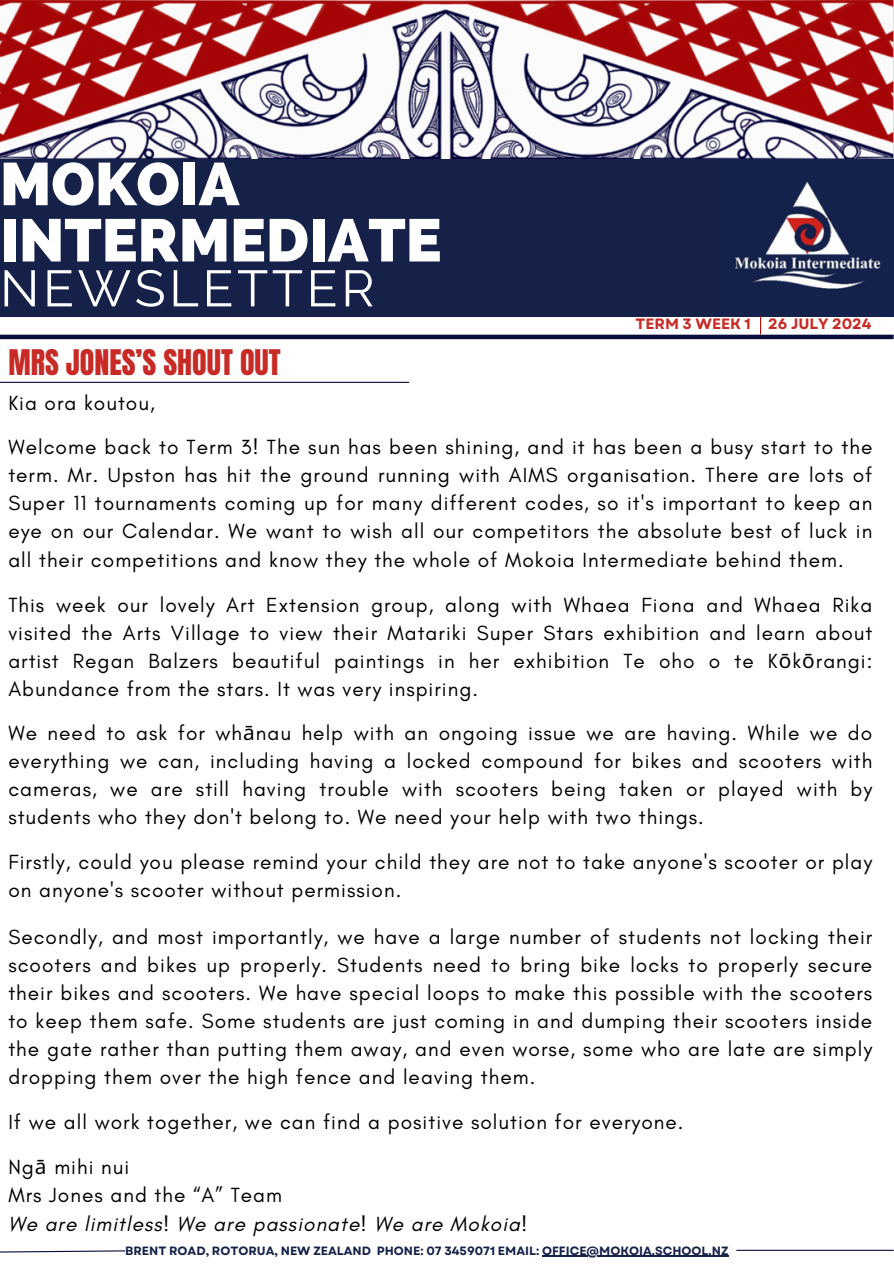
<style>
.page{position:relative;width:894px;height:1264px;background:#fff}
.page>*{position:absolute;margin:0;border:0;box-sizing:border-box;transform-origin:0 0}
.t1{font:800 60px/56.2px "Raleway";color:#fff}
.t2{font:51px "Raleway";letter-spacing:.07em;color:#fff}
.t3{font:30px "Anton";color:#c82a25}
.t4{font:20.85px/28.2px "Glacial Indifference";letter-spacing:.05em;color:#000;text-align:justify}
.t5{font:italic 20.85px/28.2px "Glacial Indifference";letter-spacing:.05em;color:#000}
.t6{font:700 15px "Garet";color:#c82a25}
.t7{font:700 12px "Garet";color:#16214a}
.s1{font-family:"Noto Sans"}
.s2{font-style:normal}
.s3{font-family:"Noto Sans";font-style:normal}
</style>
<div class="page">
<div style="left:0;top:0;width:893px;height:316px;background:#16214a"></div>
<hr style="left:0;top:382px;width:409px;height:1px;background:#090d3c">
<hr style="left:736px;top:1249px;width:157px;height:1px;background:#090d3c">
<img style="left:734px;top:182px;width:147px;height:134px">
<hr style="left:0;top:335px;width:893px;height:4px;background:#090d3c">
<svg style="left:0;top:1250px;width:126px;height:3px"></svg>
<img style="left:0;top:0;width:893px;height:159px">
<hr style="left:542px;top:1255px;width:186px;height:1px;background:#16214a">
<h4 class="t1" style="left:0;top:156px;width:443px">MOKOIA<br>INTERMEDIATE</h4>
<h4 class="t2" style="left:0;top:258px;width:376px">NEWSLETTER</h4>
<h4 class="t3" style="left:8px;top:341px;width:274px">MRS JONES’S SHOUT OUT</h4>
<p class="t6" style="left:635px;top:313px;width:237px">TERM 3 WEEK 1 26 JULY 2024</p>
<p class="t4" style="left:8px;top:389px;width:148px">Kia ora koutou,</p>
<h2 class="t4" style="left:8px;top:432px;width:865px">Welcome back to Term 3! The sun has been shining, and it has been a busy start to the term. Mr. Upston has hit the ground running with AIMS organisation. There are lots of Super 11 tournaments coming up for many different codes, so it's important to keep an eye on our Calendar. We want to wish all our competitors the absolute best of luck in all their competitions and know they the whole of Mokoia Intermediate behind them.</h2>
<h5 class="t4" style="left:8px;top:590px;width:865px">This week our lovely Art Extension group, along with Whaea Fiona and Whaea Rika visited the Arts Village to view their Matariki Super Stars exhibition and learn about artist Regan Balzers beautiful paintings in her exhibition Te oho o te K<span class="s1">ō</span>k<span class="s1">ō</span>rangi:<br>Abundance from the stars. It was very inspiring.</h5>
<h5 class="t4" style="left:8px;top:718px;width:865px">We need to ask for wh<span class="s1">ā</span>nau help with an ongoing issue we are having. While we do everything we can, including having a locked compound for bikes and scooters with cameras, we are still having trouble with scooters being taken or played with by students who they don't belong to. We need your help with two things.</h5>
<h3 class="t4" style="left:8px;top:848px;width:865px">Firstly, could you please remind your child they are not to take anyone's scooter or play on anyone's scooter without permission.</h3>
<h4 class="t4" style="left:8px;top:922px;width:865px">Secondly, and most importantly, we have a large number of students not locking their scooters and bikes up properly. Students need to bring bike locks to properly secure their bikes and scooters. We have special loops to make this possible with the scooters to keep them safe. Some students are just coming in and dumping their scooters inside the gate rather than putting them away, and even worse, some who are late are simply dropping them over the high fence and leaving them.</h4>
<h4 class="t4" style="left:8px;top:1107px;width:676px">If we all work together, we can find a positive solution for everyone.</h4>
<h4 class="t5" style="left:8px;top:1152px;width:520px"><span class="s2">Ng</span><span class="s3">ā</span> <span class="s2">mihi nui<br>Mrs Jones and the “A” Team<br></span>We are limitless! We are passionate! We are Mokoia!</h4>
<h4 class="t7" style="left:125px;top:1241px;width:604px">BRENT ROAD, ROTORUA, NEW ZEALAND PHONE: 07 3459071 EMAIL: OFFICE@MOKOIA.SCHOOL.NZ</h4>
</div>
